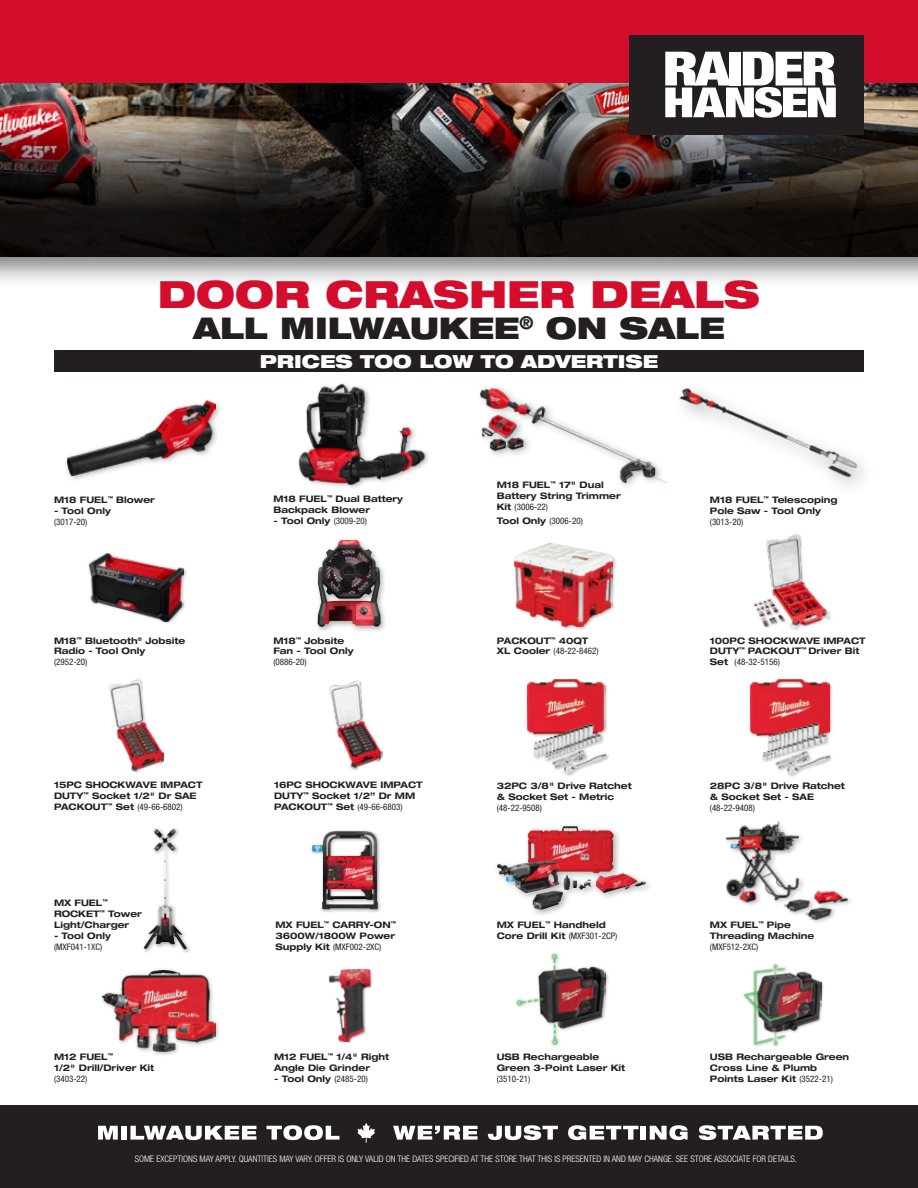
<style>
.page{position:relative;width:918px;height:1188px;background:#fff}
.page>*{position:absolute;margin:0;border:0;box-sizing:border-box;transform-origin:0 0}
.t1{font:900 expanded 37.5px "Helvetica Neue LT Std";color:#d30d2b}
.t2{font:900 expanded 30px "Helvetica Neue LT Std";color:#231f20}
.t3{font:900 expanded 18px "Helvetica Neue LT Std";color:#fff}
.t4{font:700 expanded 9px/10.8px "Helvetica Neue LT Std";color:#231f20}
.t5{font:300 condensed 9px "Helvetica Neue LT Std";color:#fff}
.t6{font:condensed 9px/10.8px "Helvetica Neue LT Std";color:#231f20}
.s1{font-weight:400;font-stretch:condensed}
.s2{font-weight:700;font-stretch:expanded}
</style>
<div class="page">
<img style="left:0;top:83px;width:179px;height:19px">
<img style="left:179px;top:83px;width:739px;height:19px">
<div style="left:0;top:102px;width:918px;height:188px;background:#231f20;opacity:.75"></div>
<hr style="left:0;top:0;width:4px;height:83px;background:#d30d2b">
<div style="left:1px;top:0;width:917px;height:83px;background:#d30d2b"></div>
<img style="left:0;top:114px;width:918px;height:142px">
<div style="left:0;top:1105px;width:918px;height:83px;background:#231f20"></div>
<svg style="left:98px;top:1126px;width:20px;height:14px"></svg>
<div style="left:121px;top:1126px;width:6px;height:14px;background:#fff"></div>
<svg style="left:130px;top:1126px;width:126px;height:14px"></svg>
<svg style="left:267px;top:1125px;width:72px;height:15px"></svg>
<svg style="left:393px;top:1126px;width:85px;height:14px"></svg>
<svg style="left:488px;top:1125px;width:70px;height:15px"></svg>
<svg style="left:568px;top:1125px;width:70px;height:15px"></svg>
<div style="left:641px;top:1126px;width:5px;height:14px;background:#fff"></div>
<svg style="left:650px;top:1125px;width:38px;height:15px"></svg>
<svg style="left:699px;top:1125px;width:124px;height:15px"></svg>
<svg style="left:357px;top:1123px;width:18px;height:20px"></svg>
<div style="left:630px;top:35px;width:234px;height:99px;background:#231f20"></div>
<svg style="left:665px;top:52px;width:171px;height:66px"></svg>
<div style="left:54px;top:351px;width:810px;height:21px;background:#231f20"></div>
<div style="left:297px;top:381px;width:134px;height:110px;background:#231f20;opacity:.35"></div>
<img style="left:297px;top:381px;width:130px;height:104px">
<div style="left:109px;top:678px;width:56px;height:96px;background:#231f20;opacity:.35"></div>
<img style="left:110px;top:679px;width:53px;height:93px">
<img style="left:329px;top:680px;width:54px;height:90px">
<div style="left:63px;top:397px;width:160px;height:86px;background:#231f20;opacity:.35"></div>
<img style="left:67px;top:401px;width:148px;height:74px">
<img style="left:725px;top:821px;width:125px;height:101px">
<img style="left:481px;top:388px;width:185px;height:94px">
<div style="left:526px;top:678px;width:84px;height:99px;background:#231f20;opacity:.35"></div>
<img style="left:527px;top:680px;width:79px;height:93px">
<div style="left:749px;top:678px;width:84px;height:100px;background:#231f20;opacity:.35"></div>
<img style="left:751px;top:680px;width:78px;height:94px">
<img style="left:679px;top:388px;width:185px;height:94px">
<div style="left:513px;top:542px;width:104px;height:89px;background:#231f20;opacity:.35"></div>
<img style="left:515px;top:544px;width:97px;height:82px">
<img style="left:755px;top:535px;width:74px;height:94px">
<div style="left:87px;top:551px;width:101px;height:75px;background:#231f20;opacity:.35"></div>
<img style="left:89px;top:553px;width:94px;height:68px">
<img style="left:144px;top:829px;width:43px;height:121px">
<div style="left:99px;top:968px;width:122px;height:89px;background:#231f20;opacity:.35"></div>
<img style="left:102px;top:970px;width:113px;height:81px">
<div style="left:310px;top:830px;width:72px;height:83px;background:#231f20;opacity:.35"></div>
<img style="left:312px;top:831px;width:66px;height:78px">
<div style="left:494px;top:822px;width:159px;height:96px;background:#231f20;opacity:.35"></div>
<img style="left:500px;top:826px;width:65px;height:41px">
<div style="left:315px;top:537px;width:73px;height:96px;background:#231f20;opacity:.35"></div>
<img style="left:318px;top:540px;width:63px;height:87px">
<div style="left:328px;top:968px;width:44px;height:75px;background:#231f20;opacity:.35"></div>
<img style="left:329px;top:969px;width:42px;height:73px">
<div style="left:514px;top:951px;width:96px;height:98px;background:#231f20;opacity:.35"></div>
<img style="left:515px;top:952px;width:91px;height:93px">
<div style="left:742px;top:962px;width:83px;height:87px;background:#231f20;opacity:.35"></div>
<img style="left:742px;top:963px;width:79px;height:82px">
<p class="t1" style="left:158px;top:270px;width:604px">DOOR CRASHER DEALS</p>
<p class="t2" style="left:193px;top:309px;width:533px">ALL MILWAUKEE<sup>®</sup> ON SALE</p>
<p class="t3" style="left:260px;top:349px;width:400px">PRICES TOO LOW TO ADVERTISE</p>
<p class="t4" style="left:54px;top:494px;width:102px">M18 FUEL<sup>™</sup> Blower</p>
<p class="t4" style="left:54px;top:505px;width:58px">- Tool Only <span class="s1">(3017-20)</span></p>
<p class="t4" style="left:273px;top:493px;width:131px">M18 FUEL<sup>™</sup> Dual Battery<br>Backpack Blower</p>
<p class="t4" style="left:273px;top:515px;width:95px">- Tool Only <span class="s1">(3009-20)</span></p>
<p class="t4" style="left:497px;top:480px;width:125px">M18 FUEL<sup>™</sup> 17" Dual<br>Battery String Trimmer<br>Kit <span class="s1">(3006-22)</span></p>
<p class="t6" style="left:497px;top:515px;width:88px"><span class="s2">Tool Only</span> (3006-20)</p>
<p class="t4" style="left:710px;top:494px;width:129px">M18 FUEL<sup>™</sup> Telescoping<br>Pole Saw - Tool Only <span class="s1">(3013-20)</span></p>
<p class="t4" style="left:54px;top:635px;width:133px">M18<sup>™</sup> Bluetooth<sup>®</sup> Jobsite<br>Radio - Tool Only<br><span class="s1">(2952-20)</span></p>
<p class="t4" style="left:273px;top:635px;width:82px">M18<sup>™</sup> Jobsite<br>Fan - Tool Only <span class="s1">(0886-20)</span></p>
<p class="t4" style="left:497px;top:635px;width:103px">PACKOUT<sup>™</sup> 40QT<br>XL Cooler <span class="s1">(48-22-8462)</span></p>
<p class="t4" style="left:710px;top:635px;width:157px">100PC SHOCKWAVE IMPACT<br>DUTY<sup>™</sup> PACKOUT<sup>™</sup> Driver Bit<br>Set <span class="s1">(48-32-5156)</span></p>
<p class="t4" style="left:54px;top:779px;width:150px">15PC SHOCKWAVE IMPACT<br>DUTY<sup>™</sup> Socket 1/2" Dr SAE<br>PACKOUT<sup>™</sup> Set <span class="s1">(49-66-6802)</span></p>
<p class="t4" style="left:274px;top:779px;width:150px">16PC SHOCKWAVE IMPACT<br>DUTY<sup>™</sup> Socket 1/2” Dr MM<br>PACKOUT<sup>™</sup> Set <span class="s1">(49-66-6803)</span></p>
<p class="t4" style="left:497px;top:780px;width:137px">32PC 3/8" Drive Ratchet &amp; Socket Set - Metric <span class="s1">(48-22-9508)</span></p>
<p class="t4" style="left:710px;top:780px;width:137px">28PC 3/8" Drive Ratchet &amp; Socket Set - SAE</p>
<p class="t6" style="left:710px;top:802px;width:47px">(48-22-9408)</p>
<p class="t4" style="left:54px;top:897px;width:89px">MX FUEL<sup>™<br></sup>ROCKET<sup>™</sup> Tower<br>Light/Charger</p>
<p class="t6" style="left:54px;top:930px;width:58px"><span class="s2">- Tool Only </span>(MXF041-1XC)</p>
<p class="t4" style="left:54px;top:1052px;width:102px">M12 FUEL<sup>™<br></sup>1/2" Drill/Driver Kit <span class="s1">(3403-22)</span></p>
<p class="t4" style="left:275px;top:919px;width:122px;text-align:justify">MX FUEL<sup>™</sup> CARRY-ON<sup>™ </sup>3600W/1800W Power Supply Kit <span class="s1">(MXF002-2XC)</span></p>
<p class="t4" style="left:710px;top:919px;width:106px">MX FUEL<sup>™</sup> Pipe<br>Threading Machine <span class="s1">(MXF512-2XC)</span></p>
<p class="t4" style="left:497px;top:919px;width:122px">MX FUEL<sup>™</sup> Handheld<br>Core Drill Kit <span class="s1">(MXF301-2CP)</span></p>
<p class="t4" style="left:274px;top:1052px;width:117px">M12 FUEL<sup>™</sup> 1/4" Right<br>Angle Die Grinder</p>
<p class="t4" style="left:274px;top:1073px;width:95px">- Tool Only <span class="s1">(2485-20)</span></p>
<p class="t4" style="left:497px;top:1052px;width:130px">USB Rechargeable<br>Green 3-Point Laser Kit <span class="s1">(3510-21)</span></p>
<p class="t4" style="left:710px;top:1052px;width:141px">USB Rechargeable Green<br>Cross Line &amp; Plumb<br>Points Laser Kit <span class="s1">(3522-21)</span></p>
<p class="t5" style="left:135px;top:1154px;width:664px">SOME EXCEPTIONS MAY APPLY. QUANTITIES MAY VARY. OFFER IS ONLY VALID ON THE DATES SPECIFIED AT THE STORE THAT THIS IS PRESENTED IN AND MAY CHANGE. SEE STORE ASSOCIATE FOR DETAILS.</p>
</div>
